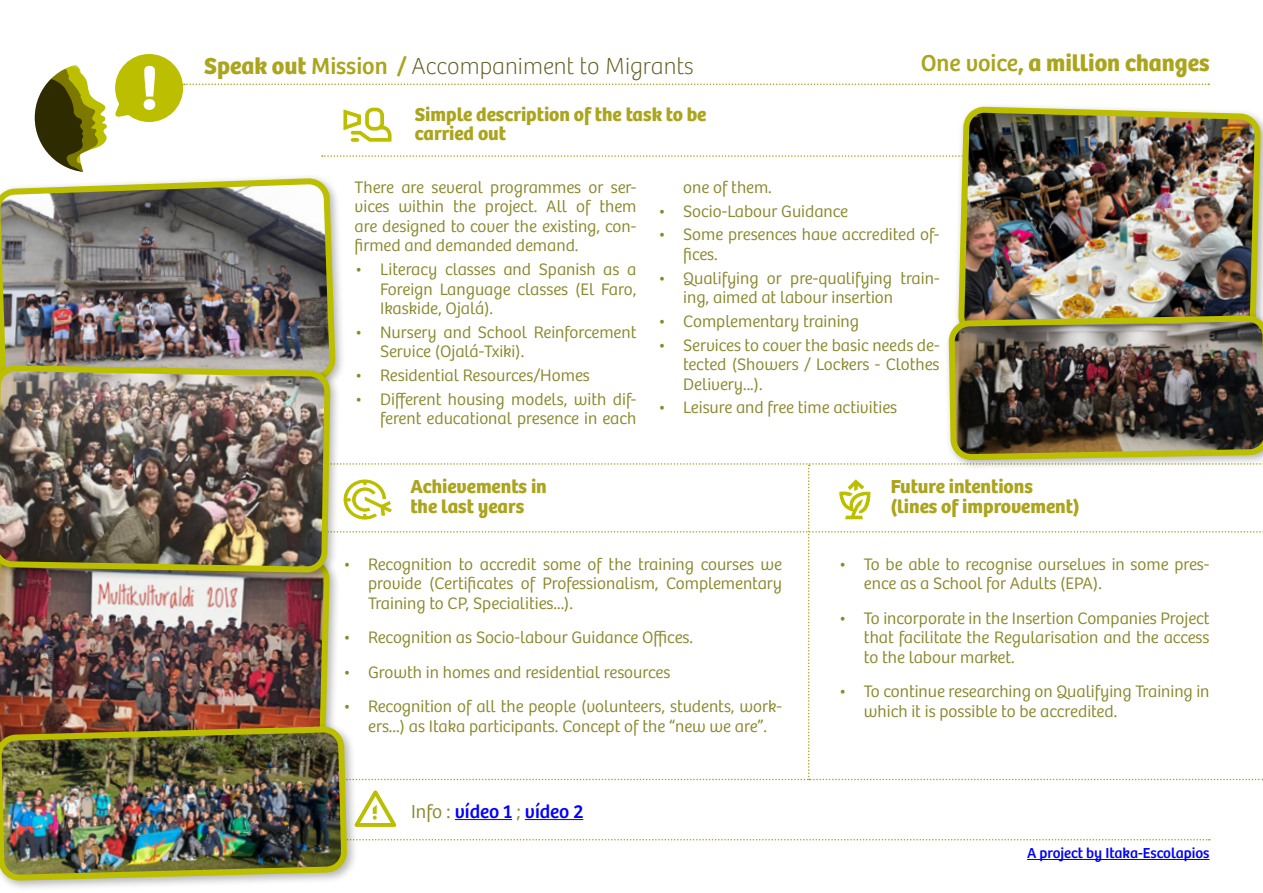
<style>
.page{position:relative;width:1263px;height:893px;background:#fff}
.page>*{position:absolute;margin:0;border:0;box-sizing:border-box;transform-origin:0 0}
.t1{font:100 24px "Bree";color:#615e21}
.t2{font:700 24px "Bree";color:#aba41d}
.t3{font:700 19.5px/19.5px "Bree";color:#aba41d}
.t4{font:19.5px "Bree";color:#00f}
.t5{font:300 17.25px/19.5px "Bree";color:#89882b}
.t6{font:15px "Bree";color:#00f}
.s1{font-weight:700;color:#aba41d}
.s2{font-weight:400;color:#aba41d}
.s3{font-weight:400}
.s4{font-weight:300;color:#89882b}
</style>
<div class="page">
<img style="left:0;top:583px;width:322px;height:139px">
<svg style="left:184px;top:84px;width:1025px;height:1px"></svg>
<hr style="left:455px;top:819px;width:57px;height:1px;background:#00f">
<hr style="left:525px;top:819px;width:58px;height:1px;background:#00f">
<hr style="left:1027px;top:859px;width:182px;height:1px;background:#00f">
<svg style="left:359px;top:839px;width:851px;height:1px"></svg>
<svg style="left:358px;top:790px;width:38px;height:37px"></svg>
<svg style="left:322px;top:155px;width:632px;height:2px"></svg>
<svg style="left:343px;top:107px;width:49px;height:36px"></svg>
<svg style="left:322px;top:463px;width:941px;height:317px"></svg>
<div style="left:115px;top:54px;width:68px;height:68px;background:#bcbe00;border-radius:50%"></div>
<svg style="left:35px;top:63px;width:120px;height:109px"></svg>
<div style="left:0;top:173px;width:346px;height:228px;background:#000;opacity:.3"></div>
<img style="left:0;top:175px;width:338px;height:185px">
<div style="left:0;top:360px;width:341px;height:223px;background:#000;opacity:.3"></div>
<img style="left:0;top:368px;width:333px;height:202px">
<div style="left:0;top:722px;width:358px;height:169px;background:#000;opacity:.3"></div>
<img style="left:0;top:723px;width:344px;height:161px">
<div style="left:954px;top:102px;width:309px;height:253px;background:#000;opacity:.3"></div>
<img style="left:955px;top:110px;width:304px;height:200px">
<div style="left:944px;top:310px;width:319px;height:161px;background:#000;opacity:.3"></div>
<img style="left:946px;top:312px;width:317px;height:151px">
<h1 class="t1" style="left:204px;top:52px;width:491px"><span class="s1">Speak out</span> <span class="s2">Mission /</span> Accompaniment to Migrants</h1>
<h1 class="t2" style="left:921px;top:49px;width:290px"><span class="s3">One voice</span>, a million changes</h1>
<p class="t3" style="left:415px;top:105px;width:293px">Simple description of the task to be carried out</p>
<p class="t5" style="left:355px;top:178px;width:283px;text-align:justify">There are several programmes or ser&shy;vices within the project. All of them are designed to cover the existing, con&shy;firmed and demanded demand.</p>
<p class="t5" style="left:380px;top:260px;width:258px;text-align:justify;text-indent:-26px">• Literacy classes and Spanish as a Foreign Language classes (El Faro, Ikaskide, Ojalá).</p>
<p class="t5" style="left:380px;top:323px;width:258px;text-indent:-26px">• Nursery and School Reinforcement<br>Service (Ojalá-Txiki).</p>
<p class="t5" style="left:355px;top:366px;width:237px">• Residential Resources/Homes</p>
<p class="t5" style="left:355px;top:390px;width:283px;text-align:right">• Different housing models, with dif&shy;ferent educational presence in each</p>
<p class="t5" style="left:683px;top:178px;width:90px">one of them.</p>
<p class="t5" style="left:658px;top:202px;width:192px">• Socio-Labour Guidance</p>
<p class="t5" style="left:683px;top:225px;width:258px;text-indent:-26px">• Some presences have accredited of&shy;fices.</p>
<p class="t5" style="left:683px;top:269px;width:258px;text-indent:-26px">• Qualifying or pre-qualifying train&shy;ing, aimed at labour insertion</p>
<p class="t5" style="left:658px;top:312px;width:203px">• Complementary training</p>
<p class="t5" style="left:683px;top:336px;width:258px;text-align:justify;text-indent:-26px">• Services to cover the basic needs de&shy;tected (Showers / Lockers - Clothes Delivery...).</p>
<p class="t5" style="left:658px;top:398px;width:241px">• Leisure and free time activities</p>
<p class="t3" style="left:410px;top:477px;width:138px">Achievements in the last years</p>
<p class="t3" style="left:891px;top:477px;width:190px">Future intentions (lines of improvement)</p>
<p class="t5" style="left:368px;top:555px;width:415px;text-align:justify;text-indent:-26px">• Recognition to accredit some of the training courses we provide (Certificates of Professionalism, Complementary Training to CP, Specialities...).</p>
<p class="t5" style="left:343px;top:628px;width:352px">• Recognition as Socio-labour Guidance Offices.</p>
<p class="t5" style="left:343px;top:663px;width:329px">• Growth in homes and residential resources</p>
<p class="t5" style="left:368px;top:697px;width:415px;text-indent:-26px">• Recognition of all the people (volunteers, students, work&shy;ers...) as Itaka participants. Concept of the “new we are”.</p>
<p class="t4" style="left:411px;top:800px;width:174px"><span class="s4">Info :</span> vídeo 1 <span class="s4">;</span> vídeo 2</p>
<p class="t5" style="left:864px;top:555px;width:347px;text-indent:-26px">• To be able to recognise ourselves in some pres&shy;ence as a School for Adults (EPA).</p>
<p class="t5" style="left:864px;top:609px;width:347px;text-align:justify;text-indent:-26px">• To incorporate in the Insertion Companies Project that facilitate the Regularisation and the access to the labour market.</p>
<p class="t5" style="left:864px;top:682px;width:347px;text-indent:-26px">• To continue researching on Qualifying Training in which it is possible to be accredited.</p>
<p class="t6" style="left:1027px;top:844px;width:184px">A project by Itaka-Escolapios</p>
</div>
